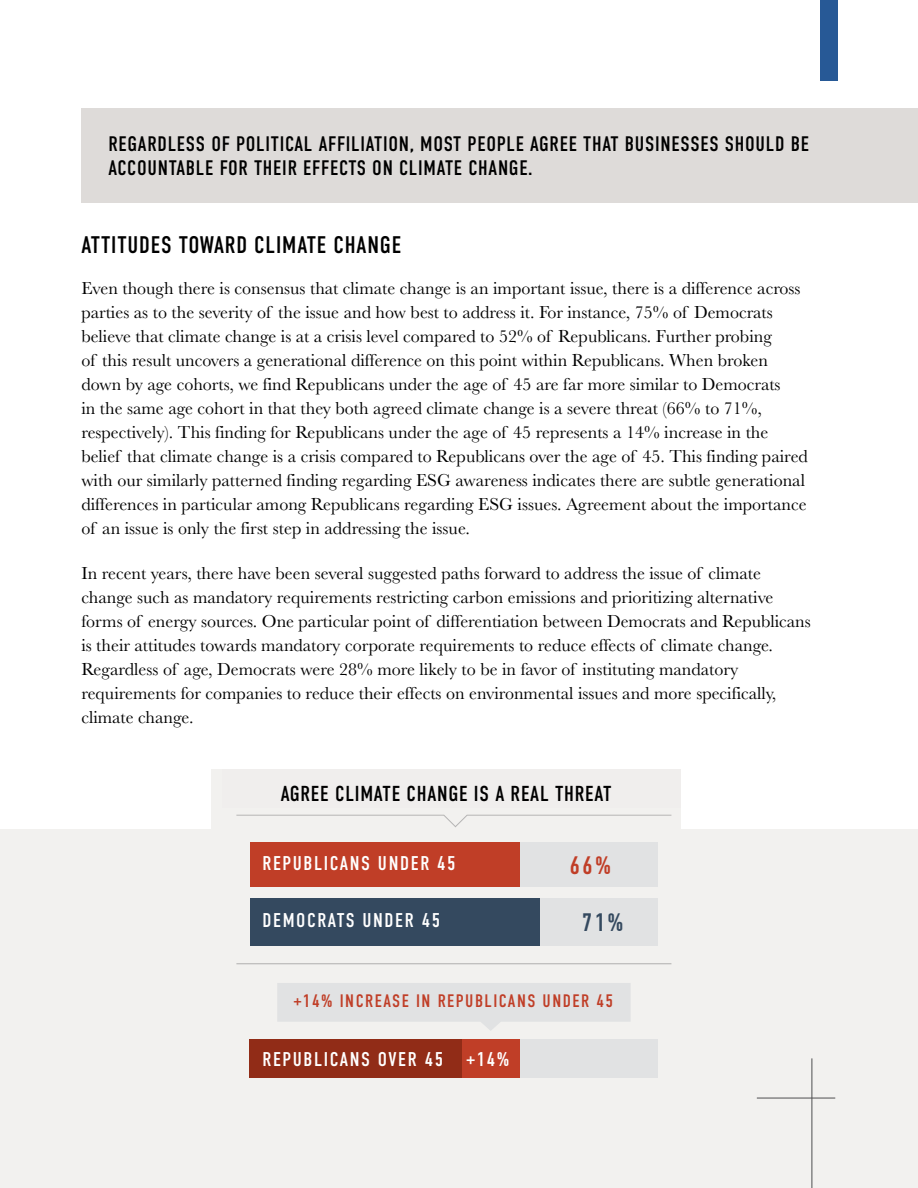
<style>
.page{position:relative;width:918px;height:1188px;background:#fff}
.page>*{position:absolute;margin:0;border:0;box-sizing:border-box;transform-origin:0 0}
.t1{font:27.15px "DIN Condensed";letter-spacing:.01em;color:#000}
.t2{font:25.35px "DIN Condensed";color:#c03e27}
.t3{font:25.35px "DIN Condensed";color:#34495f}
.t4{font:24px "DIN Condensed";letter-spacing:.035em;color:#000}
.t5{font:21.6px "DIN Condensed";letter-spacing:.035em;color:#000}
.t6{font:21px/24px "DIN Condensed";letter-spacing:.035em;color:#000}
.t7{font:19.95px "DIN Condensed";letter-spacing:.08em;color:#fff}
.t8{font:18px/24px "Baskerville";color:#000}
.t9{font:18px "DIN Condensed";letter-spacing:.08em;color:#c03e27}
</style>
<div class="page">
<div style="left:820px;top:0;width:17px;height:81px;background:#275996"></div>
<div style="left:81px;top:108px;width:837px;height:94px;background:#dedbd9"></div>
<div style="left:0;top:830px;width:918px;height:358px;background:#f2f1ef"></div>
<div style="left:211px;top:770px;width:470px;height:347px;background:#f2f1ef"></div>
<hr style="left:236px;top:963px;width:435px;height:1px;background:#b5b4b4">
<div style="left:519px;top:1039px;width:139px;height:39px;background:#e1e2e3"></div>
<div style="left:462px;top:1039px;width:57px;height:39px;background:#c03e27"></div>
<div style="left:250px;top:1039px;width:212px;height:39px;background:#912c17"></div>
<svg style="left:277px;top:983px;width:354px;height:48px"></svg>
<div style="left:519px;top:843px;width:139px;height:44px;background:#e1e2e3"></div>
<div style="left:250px;top:843px;width:269px;height:44px;background:#c03e27"></div>
<div style="left:540px;top:899px;width:118px;height:47px;background:#e1e2e3"></div>
<div style="left:250px;top:899px;width:290px;height:47px;background:#34495f"></div>
<svg style="left:236px;top:814px;width:436px;height:14px"></svg>
<hr style="left:812px;top:1058px;width:1px;height:130px;background:#4f4f51">
<hr style="left:757px;top:1098px;width:78px;height:1px;background:#4f4f51">
<p class="t6" style="left:108px;top:132px;width:702px">REGARDLESS OF POLITICAL AFFILIATION, MOST PEOPLE AGREE THAT BUSINESSES SHOULD BE<br>ACCOUNTABLE FOR THEIR EFFECTS ON CLIMATE CHANGE.</p>
<h3 class="t4" style="left:81px;top:232px;width:321px">ATTITUDES TOWARD CLIMATE CHANGE</h3>
<p class="t8" style="left:81px;top:277px;width:728px">Even though there is consensus that climate change is an important issue, there is a difference across parties as to the severity of the issue and how best to address it. For instance, 75% of Democrats believe that climate change is at a crisis level compared to 52% of Republicans. Further probing<br>of this result uncovers a generational difference on this point within Republicans. When broken down by age cohorts, we find Republicans under the age of 45 are far more similar to Democrats<br>in the same age cohort in that they both agreed climate change is a severe threat (66% to 71%, respectively). This finding for Republicans under the age of 45 represents a 14% increase in the belief that climate change is a crisis compared to Republicans over the age of 45. This finding paired with our similarly patterned finding regarding ESG awareness indicates there are subtle generational differences in particular among Republicans regarding ESG issues. Agreement about the importance of an issue is only the first step in addressing the issue.</p>
<p class="t8" style="left:81px;top:561px;width:731px">In recent years, there have been several suggested paths forward to address the issue of climate change such as mandatory requirements restricting carbon emissions and prioritizing alternative forms of energy sources. One particular point of differentiation between Democrats and Republicans is their attitudes towards mandatory corporate requirements to reduce effects of climate change.<br>Regardless of age, Democrats were 28% more likely to be in favor of instituting mandatory requirements for companies to reduce their effects on environmental issues and more specifically, climate change.</p>
<h1 class="t1" style="left:244px;top:771px;width:421px">AGREE CLIMATE CHANGE IS A SEVERE THREAT</h1>
<p class="t5" style="left:281px;top:782px;width:332px">AGREE CLIMATE CHANGE IS A REAL THREAT</p>
<p class="t7" style="left:262px;top:852px;width:195px">REPUBLICANS UNDER 45</p>
<h2 class="t2" style="left:570px;top:851px;width:43px">66%</h2>
<p class="t7" style="left:262px;top:909px;width:179px">DEMOCRATS UNDER 45</p>
<h2 class="t3" style="left:582px;top:908px;width:43px">71%</h2>
<p class="t9" style="left:293px;top:991px;width:322px">+14% INCREASE IN REPUBLICANS UNDER 45</p>
<p class="t7" style="left:262px;top:1048px;width:182px">REPUBLICANS OVER 45</p>
<p class="t7" style="left:466px;top:1048px;width:45px">+14%</p>
</div>
